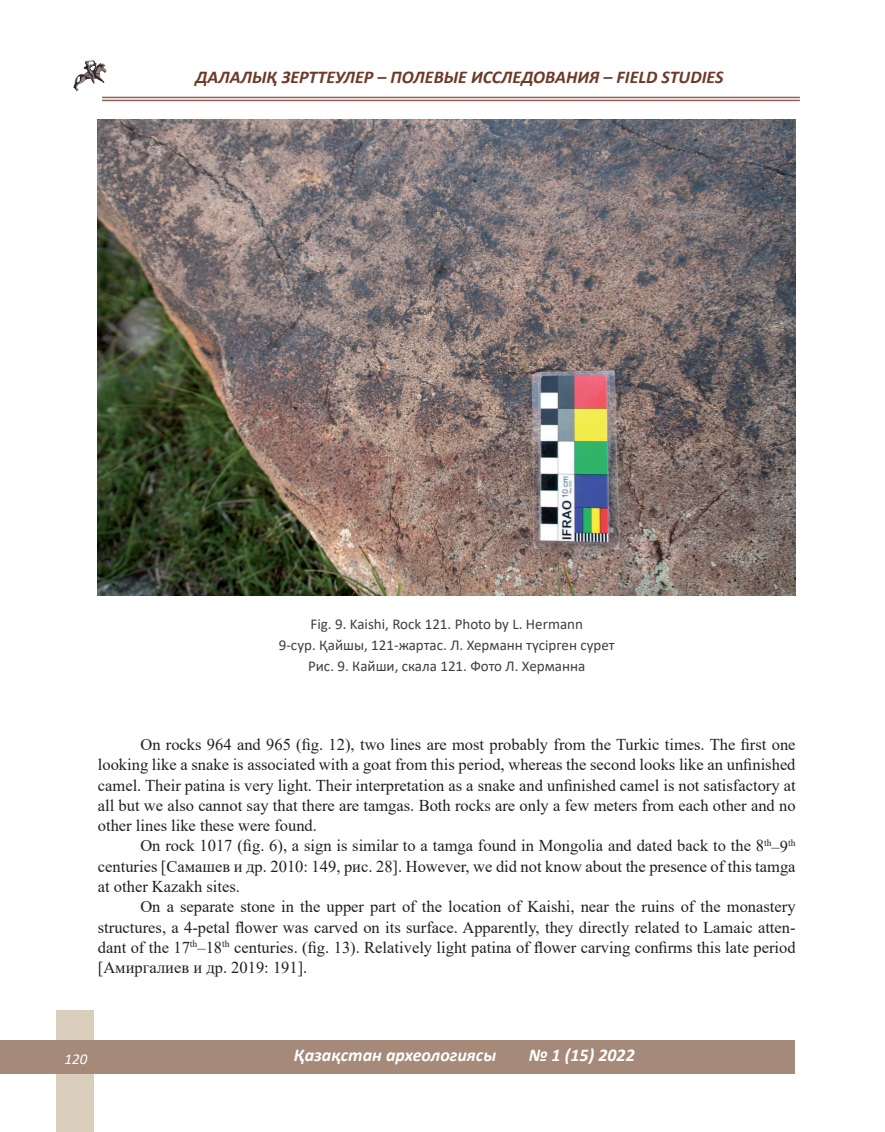
<style>
.page{position:relative;width:885px;height:1132px;background:#fff}
.page>*{position:absolute;margin:0;border:0;box-sizing:border-box;transform-origin:0 0}
.t1{font:italic 700 18px "Calibri";color:#6c3a27}
.t2{font:italic 700 18px "Calibri";color:#fff}
.t3{font:16.5px/20.2px "Times New Roman";color:#231f20;text-align:justify}
.t4{font:15px/21px "Calibri";color:#3e3e3f;text-align:center}
.t5{font:italic 15px "Calibri";color:#fff}
</style>
<div class="page">
<img style="left:73px;top:60px;width:34px;height:32px">
<hr style="left:102px;top:97px;width:697px;height:1px;background:#906154">
<hr style="left:102px;top:100px;width:697px;height:1px;background:#906154">
<div style="left:56px;top:1010px;width:38px;height:121px;background:#d9cdbb"></div>
<div style="left:0;top:1040px;width:884px;height:33px;background:#a58979"></div>
<div style="left:795px;top:1022px;width:89px;height:68px;background:#fff"></div>
<img style="left:98px;top:119px;width:697px;height:476px">
<p class="t1" style="left:195px;top:64px;width:529px">ДАЛАЛЫҚ ЗЕРТТЕУЛЕР – ПОЛЕВЫЕ ИССЛЕДОВАНИЯ – FIELD STUDIES</p>
<p class="t4" style="left:279px;top:612px;width:337px">Fig. 9. Kaishi, Rock 121. Photo by L. Hermann<br>9-сур. Қайшы, 121-жартас. Л. Херманн түсірген сурет<br>Рис. 9. Кайши, скала 121. Фото Л. Херманна</p>
<p class="t3" style="left:98px;top:733px;width:699px;text-indent:43px">On rocks 964 and 965 (fig. 12), two lines are most probably from the Turkic times. The first one looking like a snake is associated with a goat from this period, whereas the second looks like an unfinished camel. Their patina is very light. Their interpretation as a snake and unfinished camel is not satisfactory at all but we also cannot say that there are tamgas. Both rocks are only a few meters from each other and no other lines like these were found.</p>
<p class="t3" style="left:98px;top:835px;width:699px;text-indent:43px">On rock 1017 (fig. 6), a sign is similar to a tamga found in Mongolia and dated back to the 8<sup>th</sup>–9<sup>th </sup>centuries [Самашев и др. 2010: 149, рис. 28]. However, we did not know about the presence of this tamga at other Kazakh sites.</p>
<p class="t3" style="left:98px;top:895px;width:699px;text-indent:43px">On a separate stone in the upper part of the location of Kaishi, near the ruins of the monastery structures, a 4-petal flower was carved on its surface. Apparently, they directly related to Lamaic atten&shy;dant of the 17<sup>th</sup>–18<sup>th</sup> centuries. (fig. 13). Relatively light patina of flower carving confirms this late period [Aмиргалиев и др. 2019: 191].</p>
<p class="t5" style="left:64px;top:1048px;width:24px">120</p>
<p class="t2" style="left:294px;top:1042px;width:204px">Қазақстан археологиясы</p>
<p class="t2" style="left:528px;top:1042px;width:108px">№ 1 (15) 2022</p>
</div>
